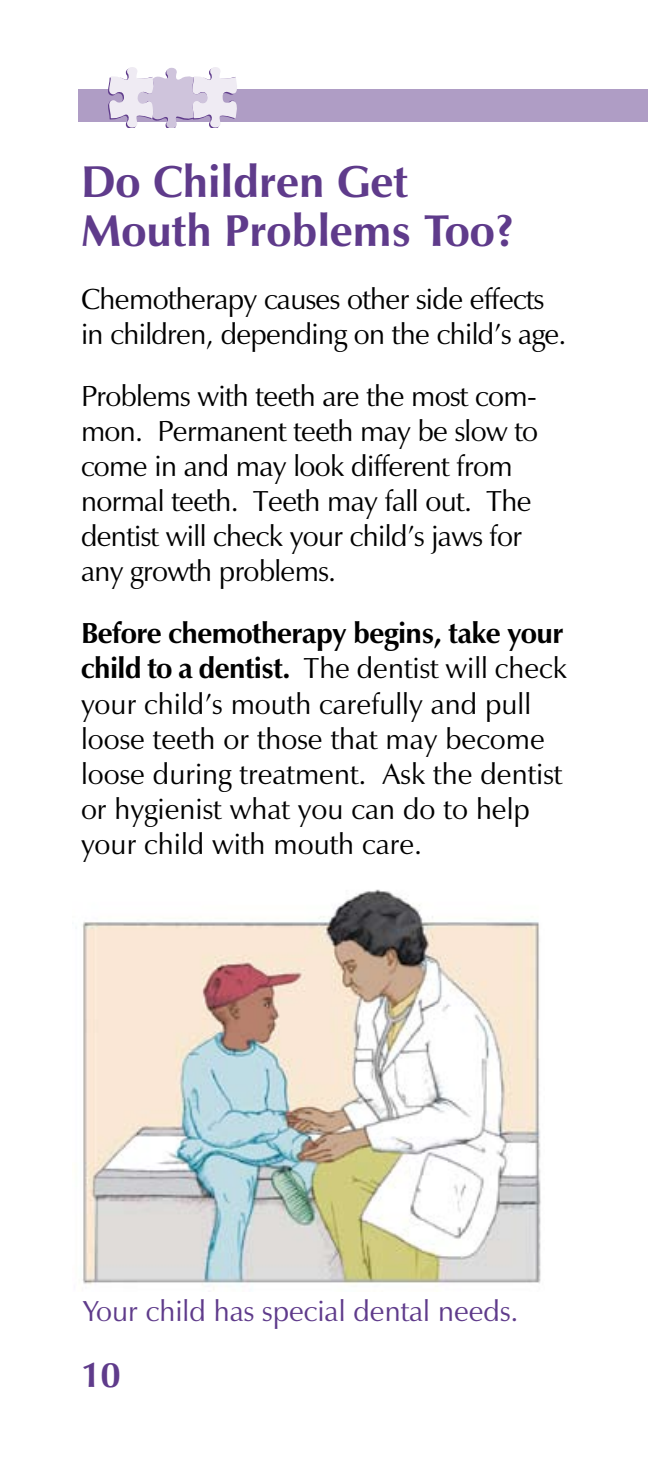
<style>
.page{position:relative;width:648px;height:1458px;background:#fff}
.page>*{position:absolute;margin:0;border:0;box-sizing:border-box;transform-origin:0 0}
.t1{font:700 45px/49.5px "Zapf Humanist 601 BT";color:#5f3b8b}
.t2{font:700 36px "Zapf Humanist 601 BT";color:#5f3b8b}
.t3{font:29.25px/35.1px "Zapf Humanist 601 BT";letter-spacing:-.02em;color:#000}
.t4{font:29.25px/35.1px "Zapf Humanist 601 BT";color:#000}
.t5{font:29.25px "Zapf Humanist 601 BT";color:#5f3b8b}
.s1{font-weight:700}
</style>
<div class="page">
<div style="left:79px;top:90px;width:569px;height:32px;background:#af9dc5"></div>
<svg style="left:108px;top:67px;width:131px;height:61px"></svg>
<img style="left:82px;top:889px;width:459px;height:401px">
<h2 class="t1" style="left:81px;top:157px;width:435px">Do Children Get<br>Mouth Problems Too?</h2>
<p class="t3" style="left:81px;top:281px;width:487px">Chemotherapy causes other side effects in children, depending on the child’s age.</p>
<p class="t3" style="left:81px;top:378px;width:459px">Problems with teeth are the most com&shy;mon. Permanent teeth may be slow to come in and may look different from normal teeth. Teeth may fall out. The dentist will check your child’s jaws for any growth problems.</p>
<p class="t4" style="left:81px;top:616px;width:487px"><span class="s1">Before chemotherapy begins, take your child to a dentist.</span> The dentist will check your child’s mouth carefully and pull loose teeth or those that may become loose during treatment. Ask the dentist or hygienist what you can do to help your child with mouth care.</p>
<p class="t5" style="left:83px;top:1293px;width:437px">Your child has special dental needs.</p>
<p class="t2" style="left:81px;top:1352px;width:41px">10</p>
</div>
